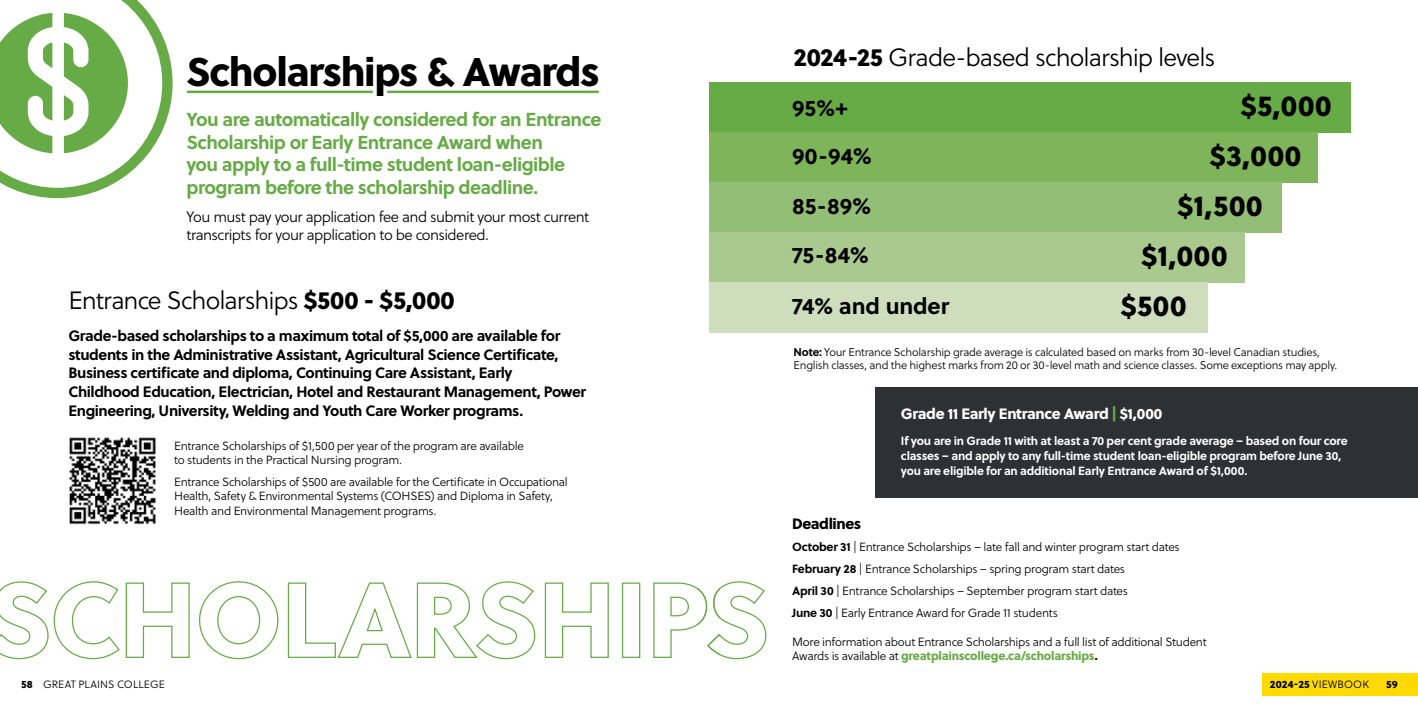
<style>
.page{position:relative;width:1418px;height:709px;background:#fff}
.page>*{position:absolute;margin:0;border:0;box-sizing:border-box;transform-origin:0 0}
.t1{font:40px "Soleil Xb";letter-spacing:-.035em;color:#000}
.t2{font:29px "Soleil Xb";letter-spacing:.025em;color:#000}
.t3{font:25px "Soleil Lt";letter-spacing:-.04em;color:#000}
.t4{font:700 22.5px/49.1px "Soleil";color:#000}
.t5{font:700 18.75px/22.5px "Soleil";letter-spacing:-.03em;color:#66ab45}
.t6{font:700 15px/18.8px "Soleil";letter-spacing:-.03em;color:#000}
.t7{font:15px/18px "Soleil Lt";letter-spacing:-.035em;color:#000}
.t8{font:15px "Soleil Xb";letter-spacing:-.025em;color:#fff}
.t9{font:15px "Soleil Xb";letter-spacing:-.03em;color:#000}
.t10{font:11.88px/14.2px "Soleil Lt";letter-spacing:-.025em;color:#000}
.t11{font:700 11.88px/15px "Soleil";letter-spacing:-.02em;color:#fff}
.t12{font:11.88px "Soleil Xb";letter-spacing:-.02em;color:#66ab45}
.t13{font:11.25px/13.5px "Soleil Lt";letter-spacing:-.025em;color:#000}
.t14{font:10.62px "Soleil Lt";letter-spacing:.01em;color:#000}
.t15{font:10.62px "Soleil Xb";color:#000}
.s1{font-family:"Soleil Xb"}
.s2{font-family:"Soleil";font-weight:700}
.s3{color:#66ab45}
.s4{font-family:"Soleil Lt";color:#000}
.s5{color:#000}
</style>
<div class="page">
<img style="left:69px;top:437px;width:87px;height:88px">
<svg style="left:0;top:0;width:173px;height:198px"></svg>
<hr style="left:187px;top:91px;width:186px;height:2px;background:#66ab45">
<hr style="left:387px;top:91px;width:212px;height:2px;background:#66ab45">
<svg style="left:0;top:581px;width:697px;height:79px"></svg>
<div style="left:875px;top:387px;width:543px;height:111px;background:#2e3134"></div>
<div style="left:709px;top:82px;width:641px;height:50px;background:#66ab45"></div>
<div style="left:709px;top:132px;width:608px;height:50px;background:#7eb45a"></div>
<div style="left:709px;top:182px;width:572px;height:50px;background:#93be75"></div>
<div style="left:709px;top:232px;width:535px;height:50px;background:#a9c98f"></div>
<div style="left:709px;top:282px;width:498px;height:50px;background:#cedebd"></div>
<div style="left:1262px;top:673px;width:156px;height:22px;background:#ffda00"></div>
<svg style="left:697px;top:581px;width:70px;height:79px"></svg>
<h1 class="t1" style="left:186px;top:40px;width:415px">Scholarships &amp; Awards</h1>
<h3 class="t5" style="left:186px;top:107px;width:416px">You are automatically considered for an Entrance Scholarship or Early Entrance Award when<br>you apply to a full-time student loan-eligible program before the scholarship deadline.</h3>
<p class="t7" style="left:186px;top:208px;width:404px">You must pay your application fee and submit your most current transcripts for your application to be considered.</p>
<h3 class="t3" style="left:68px;top:282px;width:388px">Entrance Scholarships <span class="s1">$500 - $5,000</span></h3>
<p class="t6" style="left:68px;top:325px;width:519px">Grade-based scholarships to a maximum total of $5,000 are available for students in the Administrative Assistant, Agricultural Science Certificate, Business certificate and diploma, Continuing Care Assistant, Early Childhood Education, Electrician, Hotel and Restaurant Management, Power Engineering, University, Welding and Youth Care Worker programs.</p>
<p class="t10" style="left:174px;top:438px;width:351px">Entrance Scholarships of $1,500 per year of the program are available to students in the Practical Nursing program.</p>
<p class="t10" style="left:174px;top:475px;width:395px">Entrance Scholarships of $500 are available for the Certificate in Occupational<br>Health, Safety &amp; Environmental Systems (COHSES) and Diploma in Safety,<br>Health and Environmental Management programs.</p>
<p class="t14" style="left:21px;top:677px;width:145px"><span class="s1">58</span> GREAT PLAINS COLLEGE</p>
<h3 class="t3" style="left:793px;top:40px;width:423px"><span class="s1">2024-25</span> Grade-based scholarship levels</h3>
<h3 class="t4" style="left:792px;top:82px;width:81px">95%+<br>90-94%<br>85-89%</h3>
<h3 class="t4" style="left:792px;top:230px;width:78px">75-84%</h3>
<h3 class="t4" style="left:792px;top:280px;width:159px">74% and under</h3>
<h2 class="t2" style="left:1240px;top:82px;width:92px">$5,000</h2>
<h2 class="t2" style="left:1209px;top:133px;width:93px">$3,000</h2>
<h2 class="t2" style="left:1177px;top:183px;width:87px">$1,500</h2>
<h2 class="t2" style="left:1141px;top:232px;width:87px">$1,000</h2>
<h2 class="t2" style="left:1120px;top:283px;width:67px">$500</h2>
<p class="t13" style="left:793px;top:345px;width:545px"><span class="s2">Note:</span> Your Entrance Scholarship grade average is calculated based on marks from 30-level Canadian studies,<br>English classes, and the highest marks from 20 or 30-level math and science classes. Some exceptions may apply.</p>
<p class="t8" style="left:901px;top:402px;width:263px">Grade 11 Early Entrance Award <span class="s3">|</span> $1,000</p>
<p class="t11" style="left:901px;top:432px;width:448px">If you are in Grade 11 with at least a 70 per cent grade average – based on four core classes – and apply to any full-time student loan-eligible program before June 30, you are eligible for an additional Early Entrance Award of $1,000.</p>
<p class="t9" style="left:792px;top:512px;width:71px">Deadlines</p>
<p class="t10" style="left:792px;top:536px;width:389px;line-height:22px"><span class="s2">October 31</span> | Entrance Scholarships – late fall and winter program start dates <span class="s2">February 28</span> | Entrance Scholarships – spring program start dates<br><span class="s2">April 30</span> | Entrance Scholarships – September program start dates<br><span class="s2">June 30</span> | Early Entrance Award for Grade 11 students</p>
<p class="t10" style="left:792px;top:634px;width:416px">More information about Entrance Scholarships and a full list of additional Student</p>
<p class="t12" style="left:792px;top:646px;width:307px"><span class="s4">Awards is available at</span> greatplainscollege.ca/scholarships<span class="s5">.</span></p>
<p class="t14" style="left:1269px;top:677px;width:100px"><span class="s1">2024-25</span> VIEWBOOK</p>
<p class="t15" style="left:1386px;top:676px;width:13px">59</p>
</div>
